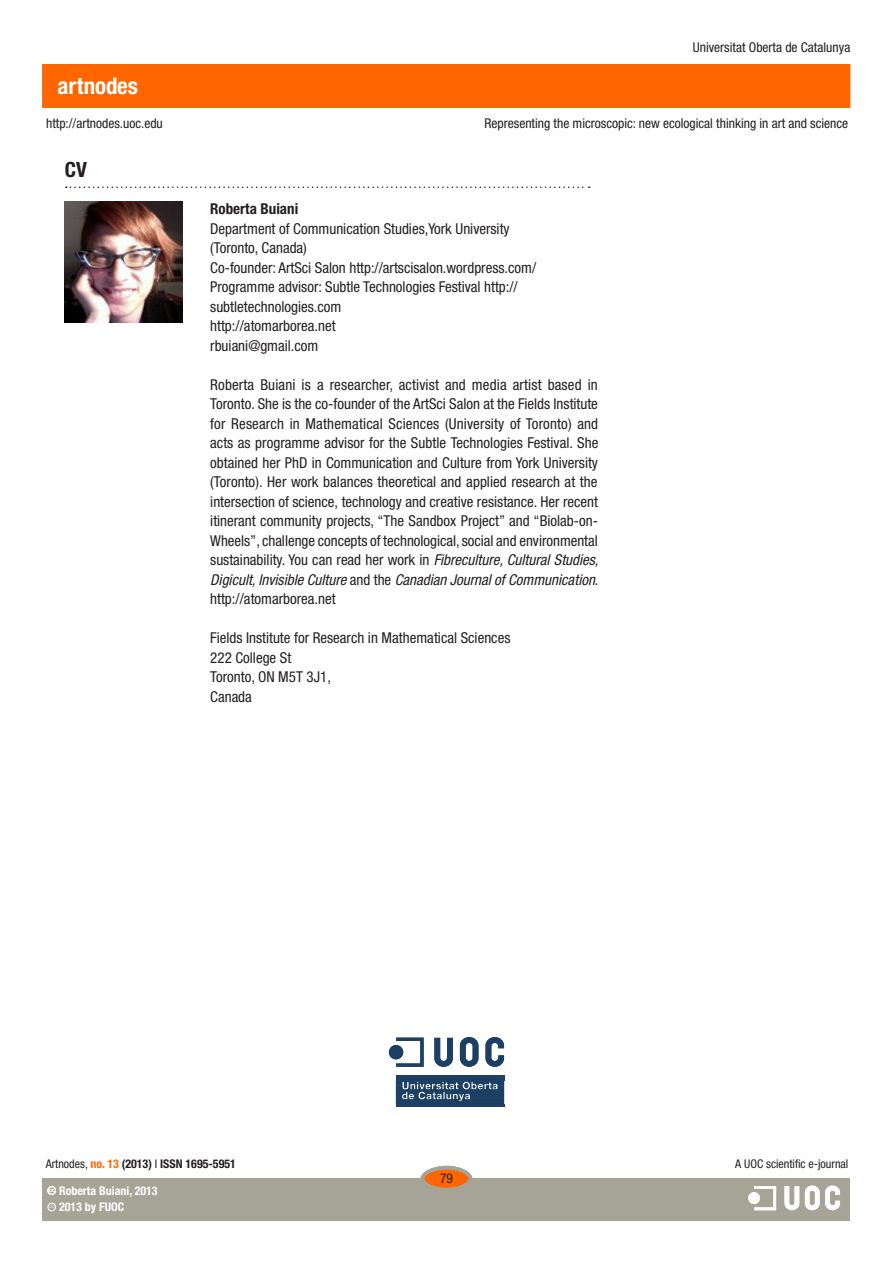
<style>
.page{position:relative;width:893px;height:1263px;background:#fff}
.page>*{position:absolute;margin:0;border:0;box-sizing:border-box;transform-origin:0 0}
.t1{font:700 condensed 22.95px "Helvetica Neue LT Std";color:#fff}
.t2{font:700 condensed 21px "Helvetica Neue LT Std";color:#231f20}
.text_general_primerp{font:condensed 15px/19.5px "Helvetica Neue LT Std";color:#231f20}
.text_general{font:700 condensed 15px "Helvetica Neue LT Std";color:#231f20}
.t3{font:condensed 13.5px "Helvetica Neue LT Std";color:#231f20}
.t4{font:700 condensed 12px "Helvetica Neue LT Std";color:#fff}
.t5{font:700 condensed 12px "Helvetica Neue LT Std";color:#231f20}
.t6{font:condensed 12px "Helvetica Neue LT Std";color:#231f20}
.t7{font:600 3.9px "Adobe Caslon Pro";color:#fff}
.s1{font-style:italic}
.s2{font-weight:400}
.s3{color:#f60}
</style>
<div class="page">
<div style="left:43px;top:65px;width:807px;height:42px;background:#f60"></div>
<div style="left:43px;top:1178px;width:807px;height:42px;background:#a6a397"></div>
<div style="left:422px;top:1168px;width:48px;height:21px;background:#f60;border-radius:50%"></div>
<div style="left:421px;top:1166px;width:51px;height:25px;border:4px solid #a6a397;border-radius:50%"></div>
<hr style="left:396px;top:1104px;width:108px;height:3px;background:#1b4064">
<svg style="left:396px;top:1081px;width:108px;height:23px;background:#3d5c7b"></svg>
<div style="left:396px;top:1075px;width:108px;height:6px;background:#1b4064"></div>
<svg style="left:389px;top:1037px;width:115px;height:30px"></svg>
<div style="left:48px;top:1203px;width:8px;height:8px;border:1px solid #fff;border-radius:50%"></div>
<img style="left:748px;top:1185px;width:92px;height:26px">
<div style="left:48px;top:1186px;width:8px;height:8px;border:1px solid #fff;border-radius:50%"></div>
<svg style="left:66px;top:186px;width:524px;height:2px"></svg>
<img style="left:65px;top:202px;width:118px;height:121px">
<p class="t1" style="left:58px;top:72px;width:82px">artnodes</p>
<p class="t3" style="left:693px;top:40px;width:159px">Universitat Oberta de Catalunya</p>
<p class="t3" style="left:46px;top:115px;width:118px">http://artnodes.uoc.edu</p>
<p class="t3" style="left:485px;top:115px;width:365px">Representing the microscopic: new ecological thinking in art and science</p>
<p class="t2" style="left:65px;top:156px;width:24px">CV</p>
<p class="text_general" style="left:210px;top:200px;width:89px">Roberta Buiani</p>
<p class="text_general_primerp" style="left:210px;top:218px;width:301px">Department of Communication Studies,York University</p>
<p class="text_general_primerp" style="left:210px;top:238px;width:98px">(Toronto, Canada)</p>
<p class="text_general_primerp" style="left:210px;top:257px;width:327px">Co-founder: ArtSci Salon http://artscisalon.wordpress.com/</p>
<p class="text_general_primerp" style="left:210px;top:277px;width:309px">Programme advisor: Subtle Technologies Festival http:// subtletechnologies.com</p>
<p class="text_general_primerp" style="left:210px;top:316px;width:127px">http://atomarborea.net</p>
<p class="text_general_primerp" style="left:210px;top:335px;width:110px">rbuiani@gmail.com</p>
<p class="text_general_primerp" style="left:210px;top:374px;width:390px;text-align:justify">Roberta Buiani is a researcher, activist and media artist based in Toronto. She is the co-founder of the ArtSci Salon at the Fields Institute for Research in Mathematical Sciences (University of Toronto) and acts as programme advisor for the Subtle Technologies Festival. She obtained her PhD in Communication and Culture from York University (Toronto). Her work balances theoretical and applied research at the intersection of science, technology and creative resistance. Her recent itinerant community projects, “The Sandbox Project” and “Biolab-on-Wheels”, challenge concepts of technological, social and environmental sustainability. You can read her work in <span class="s1">Fibreculture, Cultural Studies, Digicult, Invisible Culture</span> and the <span class="s1">Canadian Journal of Communication</span>. http://atomarborea.net</p>
<p class="text_general_primerp" style="left:210px;top:628px;width:302px">Fields Institute for Research in Mathematical Sciences</p>
<p class="text_general_primerp" style="left:210px;top:647px;width:83px">222 College St</p>
<p class="text_general_primerp" style="left:210px;top:667px;width:122px">Toronto, ON M5T 3J1,</p>
<p class="text_general_primerp" style="left:210px;top:686px;width:43px">Canada</p>
<p class="t5" style="left:46px;top:1157px;width:192px"><span class="s2">Artnodes,</span> <span class="s3">no. 13</span> (2013) <span class="s2">I</span> ISSN 1695-5951</p>
<p class="t6" style="left:735px;top:1157px;width:115px">A UOC scientific e-journal</p>
<p class="t4" style="left:59px;top:1183px;width:100px">Roberta Buiani, 2013</p>
<p class="t7" style="left:49px;top:1188px;width:7px">CC</p>
<p class="t7" style="left:49px;top:1205px;width:7px">CC</p>
<p class="t4" style="left:59px;top:1200px;width:55px">FUOC, 2013</p>
<p class="t4" style="left:59px;top:1200px;width:67px">2013 by FUOC</p>
<p class="t3" style="left:440px;top:1171px;width:14px">79</p>
</div>
